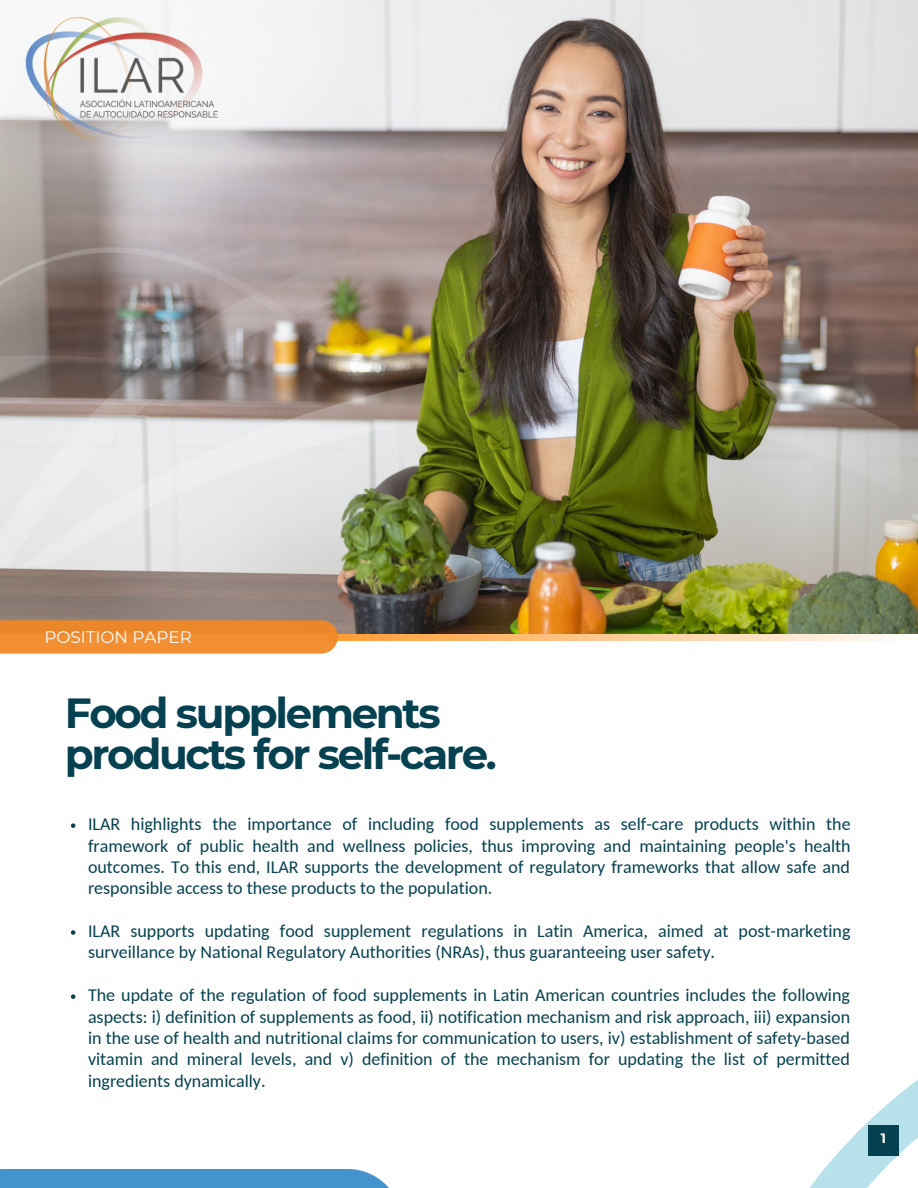
<style>
.page{position:relative;width:918px;height:1188px;background:#fff}
.page>*{position:absolute;margin:0;border:0;box-sizing:border-box;transform-origin:0 0}
.t1{font:700 42px/41.7px "Montserrat";letter-spacing:-.055em;color:#054150}
.t2{font:18px/21.3px "Carlito";color:#054150;text-align:justify}
.t3{font:16.8px "Montserrat";color:#fff}
.t4{font:700 13.5px "Montserrat";color:#fff}
</style>
<div class="page">
<img style="left:338px;top:633px;width:580px;height:8px">
<img style="left:0;top:0;width:918px;height:633px">
<img style="left:0;top:0;width:305px;height:157px">
<svg style="left:0;top:620px;width:338px;height:34px"></svg>
<svg style="left:71px;top:823px;width:4px;height:5px"></svg>
<svg style="left:71px;top:930px;width:4px;height:5px"></svg>
<svg style="left:71px;top:994px;width:4px;height:5px"></svg>
<div style="left:0;top:1169px;width:389px;height:19px;background:#4593ce"></div>
<svg style="left:809px;top:1079px;width:109px;height:109px"></svg>
<img style="left:13px;top:11px;width:217px;height:138px">
<div style="left:868px;top:1125px;width:31px;height:30px;background:#054150"></div>
<img style="left:0;top:157px;width:899px;height:409px">
<img style="left:305px;top:0;width:522px;height:633px">
<p class="t3" style="left:45px;top:626px;width:149px">POSITION PAPER</p>
<h1 class="t1" style="left:65px;top:692px;width:433px">Food supplements products for self-care.</h1>
<p class="t2" style="left:88px;top:815px;width:764px">ILAR highlights the importance of including food supplements as self-care products within the framework of public health and wellness policies, thus improving and maintaining people's health outcomes. To this end, ILAR supports the development of regulatory frameworks that allow safe and responsible access to these products to the population.</p>
<p class="t2" style="left:88px;top:922px;width:764px">ILAR supports updating food supplement regulations in Latin America, aimed at post-marketing surveillance by National Regulatory Authorities (NRAs), thus guaranteeing user safety.</p>
<p class="t2" style="left:88px;top:986px;width:764px">The update of the regulation of food supplements in Latin American countries includes the following aspects: i) definition of supplements as food, ii) notification mechanism and risk approach, iii) expansion in the use of health and nutritional claims for communication to users, iv) establishment of safety-based vitamin and mineral levels, and v) definition of the mechanism for updating the list of permitted ingredients dynamically.</p>
<p class="t4" style="left:881px;top:1130px;width:7px">1</p>
</div>
